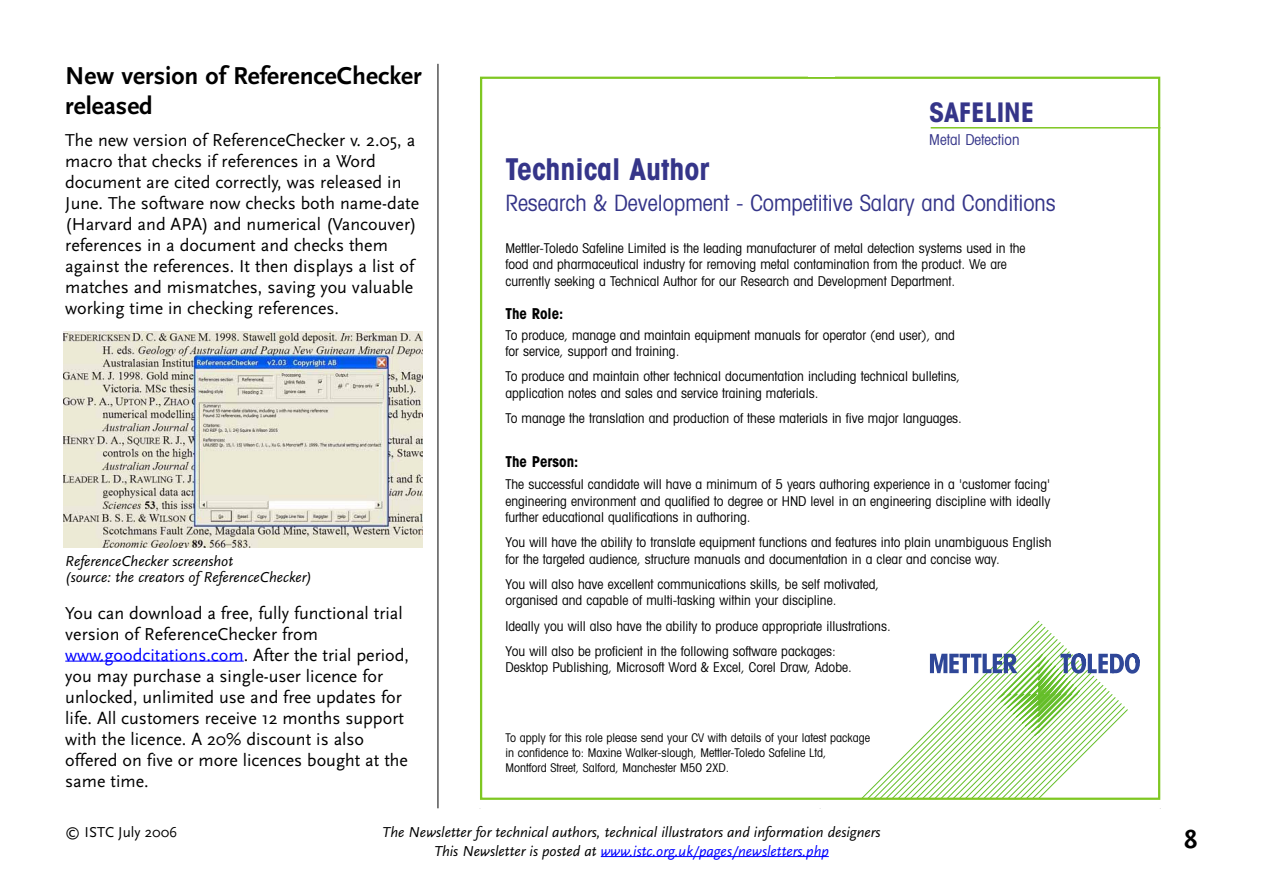
<style>
.page{position:relative;width:1263px;height:893px;background:#fff}
.page>*{position:absolute;margin:0;border:0;box-sizing:border-box;transform-origin:0 0}
.t1{font:700 condensed 30px "Avant Garde";color:#353589}
.t2{font:700 condensed 27px "Avant Garde";color:#353589}
.t3{font:700 27px "Scala Sans Figures";color:#000}
.t4{font:700 25.5px/30px "Scala Sans";color:#000}
.t5{font:condensed 22.5px "Avant Garde";color:#353589}
.t6{font:18px/21px "Scala Sans";color:#000}
.t7{font:italic 15px/19.5px "Scala Sans";color:#000;text-align:center}
.t8{font:700 condensed 15px "Avant Garde";color:#000}
.t9{font:condensed 15px "Avant Garde";color:#353589}
.t10{font:15px "Scala Sans";color:#000}
.t11{font:condensed 13.5px/16.5px "Avant Garde";color:#000}
.t12{font:condensed 12px/15px "Avant Garde";color:#000}
.s1{color:#00f}
</style>
<div class="page">
<hr style="left:65px;top:660px;width:36px;height:1px;background:#00f">
<hr style="left:100px;top:660px;width:144px;height:1px;background:#00f">
<hr style="left:438px;top:64px;width:1px;height:744px;background:#000">
<svg style="left:601px;top:856px;width:29px;height:1px"></svg>
<hr style="left:630px;top:856px;width:199px;height:1px;background:#00f">
<svg style="left:480px;top:76px;width:681px;height:724px"></svg>
<div style="left:64px;top:332px;width:358px;height:222px;background:linear-gradient(to right,#fff,#fff)"></div>
<img style="left:64px;top:332px;width:358px;height:215px">
<div style="left:64px;top:553px;width:358px;height:36px;background:#fff"></div>
<h3 class="t4" style="left:65px;top:63px;width:358px">New version of ReferenceChecker released</h3>
<p class="t6" style="left:65px;top:131px;width:356px">The new version of ReferenceChecker v. 2.05, a macro that checks if references in a Word document are cited correctly, was released in June. The software now checks both name-date (Harvard and APA) and numerical (Vancouver) references in a document and checks them against the references. It then displays a list of matches and mismatches, saving you valuable working time in checking references.</p>
<h2 class="t2" style="left:929px;top:102px;width:106px">SAFELINE</h2>
<p class="t9" style="left:929px;top:134px;width:92px">Metal Detection</p>
<h1 class="t1" style="left:506px;top:159px;width:206px">Technical Author</h1>
<h3 class="t5" style="left:506px;top:195px;width:552px">Research &amp; Development - Competitive Salary and Conditions</h3>
<p class="t11" style="left:506px;top:241px;width:522px">Mettler-Toledo Safeline Limited is the leading manufacturer of metal detection systems used in the food and pharmaceutical industry for removing metal contamination from the product. We are currently seeking a Technical Author for our Research and Development Department.</p>
<p class="t8" style="left:506px;top:308px;width:59px">The Role:</p>
<p class="t11" style="left:506px;top:328px;width:451px">To produce, manage and maintain equipment manuals for operator (end user), and for service, support and training.</p>
<p class="t11" style="left:506px;top:369px;width:456px">To produce and maintain other technical documentation including technical bulletins, application notes and sales and service training materials.</p>
<p class="t11" style="left:506px;top:411px;width:458px">To manage the translation and production of these materials in five major languages.</p>
<p class="t8" style="left:506px;top:455px;width:74px">The Person:</p>
<p class="t11" style="left:506px;top:477px;width:546px;text-align:justify">The successful candidate will have a minimum of 5 years authoring experience in a 'customer facing' engineering environment and qualified to degree or HND level in an engineering discipline with ideally further educational qualifications in authoring.</p>
<p class="t11" style="left:506px;top:535px;width:548px">You will have the ability to translate equipment functions and features into plain unambiguous English for the targeted audience, structure manuals and documentation in a clear and concise way.</p>
<p class="t11" style="left:506px;top:577px;width:375px">You will also have excellent communications skills, be self motivated, organised and capable of multi-tasking within your discipline.</p>
<p class="t11" style="left:506px;top:614px;width:387px;line-height:25px">Ideally you will also have the ability to produce appropriate illustrations.<br>You will also be proficient in the following software packages:</p>
<p class="t11" style="left:506px;top:660px;width:348px">Desktop Publishing, Microsoft Word &amp; Excel, Corel Draw, Adobe.</p>
<p class="t7" style="left:65px;top:554px;width:248px;line-height:16.5px;text-align:left">ReferenceChecker screenshot<br>(source: the creators of ReferenceChecker)</p>
<p class="t6" style="left:65px;top:603px;width:345px">You can download a free, fully functional trial version of ReferenceChecker from <span class="s1">www.goodcitations.com</span>. After the trial period, you may purchase a single-user licence for unlocked, unlimited use and free updates for life. All customers receive 12 months support with the licence. A 20% discount is also offered on five or more licences bought at the same time.</p>
<p class="t7" style="left:382px;top:824px;width:500px">The Newsletter for technical authors, technical illustrators and information designers<br>This Newsletter is posted at <span class="s1">www.istc.org.uk/pages/newsletters.php</span></p>
<h2 class="t3" style="left:1184px;top:828px;width:15px">8</h2>
<p class="t12" style="left:506px;top:731px;width:366px">To apply for this role please send your CV with details of your latest package in confidence to: Maxine Walker-slough, Mettler-Toledo Safeline Ltd,<br>Montford Street, Salford, Manchester M50 2XD.</p>
<p class="t10" style="left:65px;top:825px;width:114px">© ISTC July 2006</p>
</div>
